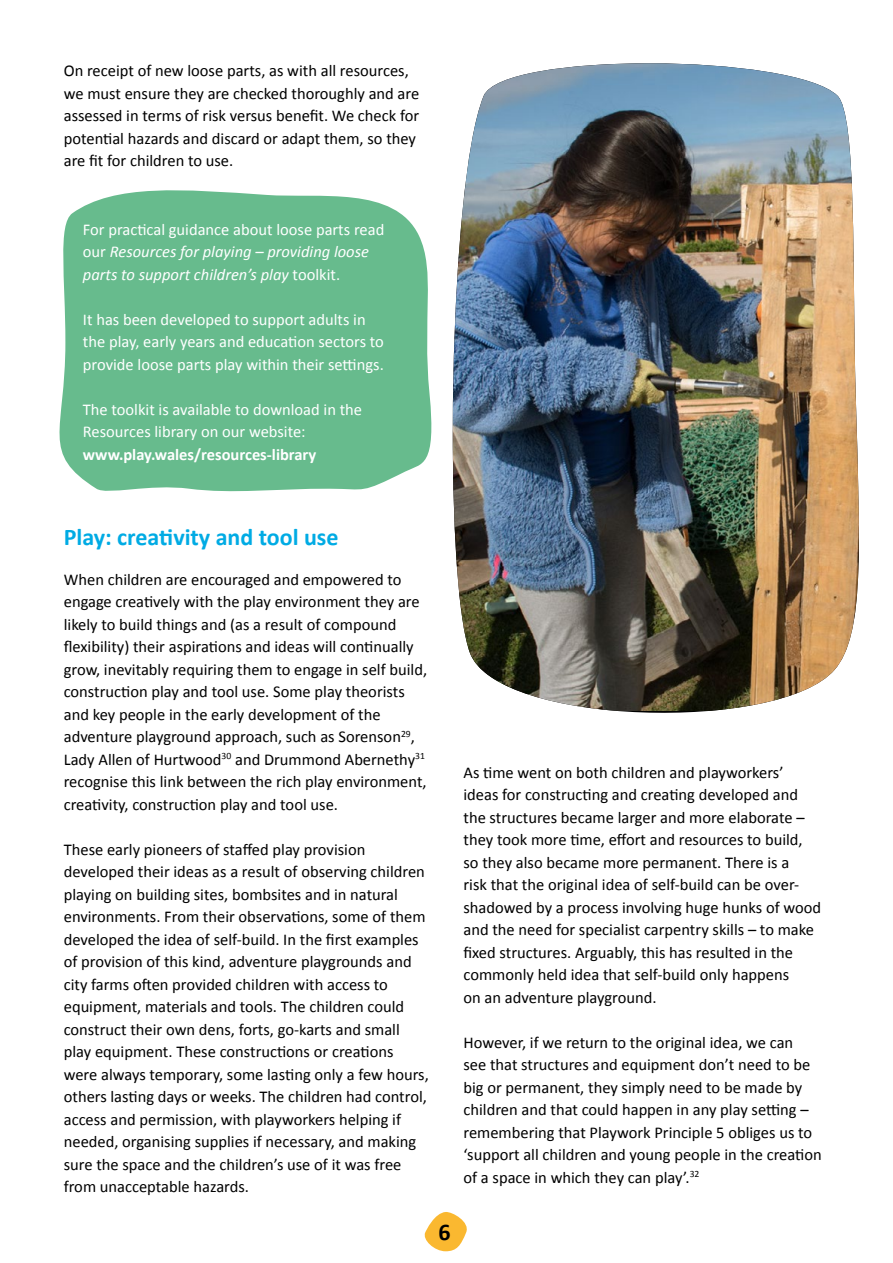
<style>
.page{position:relative;width:893px;height:1263px;background:#fff}
.page>*{position:absolute;margin:0;border:0;box-sizing:border-box;transform-origin:0 0}
.H3_-_Subheading{font:700 24px "Calibri";color:#00abe4}
.t1{font:700 24px "Calibri";color:#000}
.t2{font:16.5px/22.5px "Calibri";color:#000}
.P1_-_Paragraph{font:16.5px/22.5px "Calibri";color:#fff}
.P1_-_Paragraph-2{font:italic 16.5px/22.5px "Calibri";color:#fff}
.P1_-_Paragraph-3{font:700 16.5px "Calibri";color:#fff}
.s1{font-style:normal}
</style>
<div class="page">
<svg style="left:424px;top:1212px;width:43px;height:39px"></svg>
<svg style="left:59px;top:190px;width:373px;height:302px;background:#72c095"></svg>
<img style="left:453px;top:63px;width:406px;height:648px">
<p class="t2" style="left:64px;top:59px;width:357px">On receipt of new loose parts, as with all resources, we must ensure they are checked thoroughly and are assessed in terms of risk versus benefit. We check for potential hazards and discard or adapt them, so they are fit for children to use.</p>
<p class="P1_-_Paragraph-2" style="left:83px;top:217px;width:303px"><span class="s1">For practical guidance about loose parts read our</span> Resources for playing – providing loose parts to support children’s play <span class="s1">toolkit.</span></p>
<p class="P1_-_Paragraph" style="left:83px;top:307px;width:303px">It has been developed to support adults in the play, early years and education sectors to provide loose parts play within their settings.</p>
<p class="P1_-_Paragraph" style="left:83px;top:397px;width:281px">The toolkit is available to download in the<br>Resources library on our website:</p>
<p class="P1_-_Paragraph-3" style="left:83px;top:442px;width:235px">www.play.wales/resources-library</p>
<p class="H3_-_Subheading" style="left:64px;top:520px;width:276px">Play: creativity and tool use</p>
<p class="t2" style="left:64px;top:568px;width:365px">When children are encouraged and empowered to engage creatively with the play environment they are likely to build things and (as a result of compound flexibility) their aspirations and ideas will continually grow, inevitably requiring them to engage in self build, construction play and tool use. Some play theorists and key people in the early development of the adventure playground approach, such as Sorenson<sup>29</sup>, Lady Allen of Hurtwood<sup>30</sup> and Drummond Abernethy<sup>31 </sup>recognise this link between the rich play environment, creativity, construction play and tool use.</p>
<p class="t2" style="left:64px;top:838px;width:367px">These early pioneers of staffed play provision developed their ideas as a result of observing children playing on building sites, bombsites and in natural environments. From their observations, some of them developed the idea of self-build. In the first examples of provision of this kind, adventure playgrounds and city farms often provided children with access to equipment, materials and tools. The children could construct their own dens, forts, go-karts and small play equipment. These constructions or creations were always temporary, some lasting only a few hours, others lasting days or weeks. The children had control, access and permission, with playworkers helping if needed, organising supplies if necessary, and making sure the space and the children’s use of it was free from unacceptable hazards.</p>
<h1 class="t1" style="left:438px;top:1214px;width:14px">6</h1>
<p class="t2" style="left:463px;top:761px;width:359px">As time went on both children and playworkers’ ideas for constructing and creating developed and the structures became larger and more elaborate – they took more time, effort and resources to build, so they also became more permanent. There is a<br>risk that the original idea of self-build can be over&shy;shadowed by a process involving huge hunks of wood and the need for specialist carpentry skills – to make fixed structures. Arguably, this has resulted in the commonly held idea that self-build only happens</p>
<p class="t2" style="left:463px;top:986px;width:195px">on an adventure playground.</p>
<p class="t2" style="left:463px;top:1031px;width:360px">However, if we return to the original idea, we can<br>see that structures and equipment don’t need to be big or permanent, they simply need to be made by children and that could happen in any play setting – remembering that Playwork Principle 5 obliges us to ‘support all children and young people in the creation of a space in which they can play’.<sup>32</sup></p>
</div>
